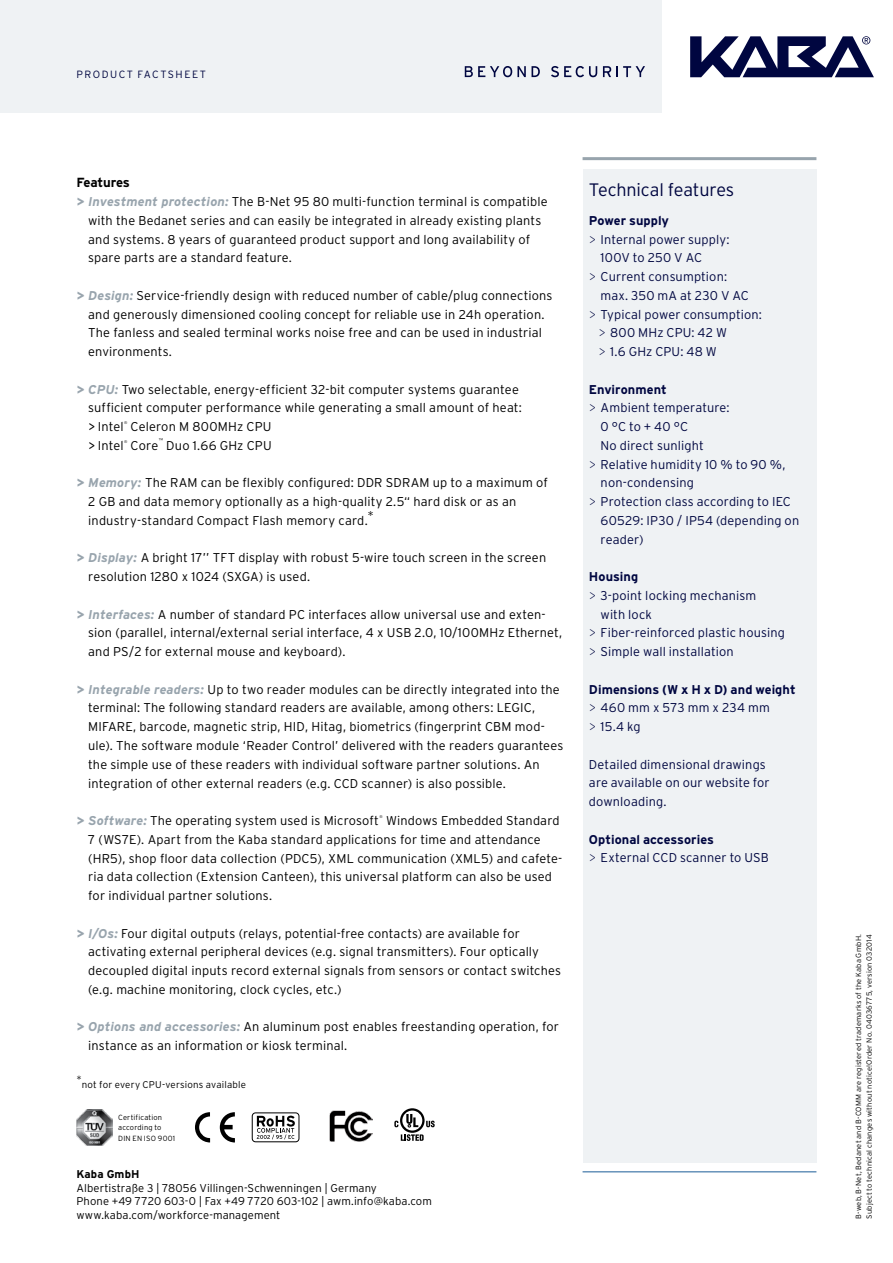
<style>
.page{position:relative;width:893px;height:1263px;background:#fff}
.page>*{position:absolute;margin:0;border:0;box-sizing:border-box;transform-origin:0 0}
.t1{font:300 18px "Interstate";color:#000640}
.t2{font:700 13.2px "Interstate";letter-spacing:-.02em;color:#000}
.t3{font:300 12.75px/18.8px "Interstate";letter-spacing:.01em;color:#000}
.t4{font:300 12.75px/18.8px "Interstate";letter-spacing:.01em;color:#000640}
.t5{font:700 12.75px/18.8px "Interstate";color:#000640}
.t6{font:300 12.75px "Interstate";letter-spacing:.01em;color:#000;scale:1.5 1}
.t7{font:300 11.25px/13.5px "Interstate";letter-spacing:.005em;color:#000}
.t8{font:700 11.25px "Interstate";letter-spacing:.01em;color:#000}
.t9{font:300 10.5px "Interstate";letter-spacing:.14em;color:#000640}
.t10{font:300 9.75px "Interstate";letter-spacing:.02em;color:#000}
.t11{font:300 7.5px/10.5px "Interstate";letter-spacing:.025em;color:#000}
.t12{font:300 5.55px "Interstate";color:#000}
.t13{font:300 3.9px "Interstate";color:#000}
.s1{font-weight:700;color:#98a4ad}
.s2{font-weight:700;font-style:italic;color:#98a4ad}
.s3{font-weight:200}
.s4{font-weight:300}
</style>
<div class="page">
<div style="left:0;top:0;width:661px;height:113px;background:#eff2f4"></div>
<svg style="left:690px;top:36px;width:184px;height:41px"></svg>
<svg style="left:465px;top:66px;width:61px;height:11px"></svg>
<svg style="left:532px;top:66px;width:8px;height:11px"></svg>
<svg style="left:551px;top:66px;width:46px;height:11px"></svg>
<svg style="left:603px;top:66px;width:8px;height:11px"></svg>
<svg style="left:617px;top:66px;width:28px;height:11px"></svg>
<div style="left:583px;top:169px;width:233px;height:993px;background:#eff2f4"></div>
<svg style="left:195px;top:1112px;width:15px;height:30px"></svg>
<svg style="left:220px;top:1112px;width:15px;height:30px"></svg>
<svg style="left:257px;top:1116px;width:38px;height:23px"></svg>
<div style="left:252px;top:1112px;width:47px;height:30px;border:1px solid #000;border-radius:3px"></div>
<img style="left:77px;top:1109px;width:35px;height:36px">
<hr style="left:583px;top:1171px;width:233px;height:1px;background:#6793ba">
<hr style="left:583px;top:157px;width:233px;height:3px;background:#98a4ad">
<img style="left:330px;top:1111px;width:42px;height:30px">
<svg style="left:401px;top:1134px;width:23px;height:7px"></svg>
<svg style="left:426px;top:1121px;width:9px;height:6px"></svg>
<svg style="left:400px;top:1108px;width:25px;height:25px"></svg>
<svg style="left:402px;top:1110px;width:20px;height:20px"></svg>
<svg style="left:406px;top:1114px;width:12px;height:13px"></svg>
<svg style="left:394px;top:1121px;width:4px;height:6px"></svg>
<p class="t9" style="left:77px;top:68px;width:131px">Product factsheet</p>
<p class="t2" style="left:77px;top:175px;width:55px">Features</p>
<p class="t3" style="left:88px;top:192px;width:461px;text-indent:-12px"><span class="s1">&gt;</span> <span class="s2">Investment protection:</span> The B-Net 95 80 multi-function terminal is compatible with the Bedanet series and can easily be integrated in already existing plants and systems. 8 years of guaranteed product support and long availability of spare parts are a standard feature.</p>
<p class="t3" style="left:88px;top:286px;width:466px;text-indent:-12px"><span class="s1">&gt;</span> <span class="s2">Design:</span> Service-friendly design with reduced number of cable/plug connections and generously dimensioned cooling concept for reliable use in 24h operation.<br>The fanless and sealed terminal works noise free and can be used in industrial environments.</p>
<p class="t3" style="left:88px;top:380px;width:435px;text-indent:-12px"><span class="s1">&gt;</span> <span class="s2">CPU:</span> Two selectable, energy-efficient 32-bit computer systems guarantee sufficient computer performance while generating a small amount of heat: &gt;Intel</p>
<p class="t13" style="left:124px;top:421px;width:5px">®</p>
<p class="t3" style="left:131px;top:417px;width:140px">Celeron M 800MHz CPU</p>
<p class="t12" style="left:159px;top:437px;width:6px">™</p>
<p class="t6" style="left:88px;top:438px;width:25px">&gt;Intel</p>
<p class="t13" style="left:124px;top:439px;width:5px">®</p>
<p class="t3" style="left:131px;top:436px;width:29px">Core</p>
<p class="t3" style="left:166px;top:436px;width:105px">Duo 1.66 GHz CPU</p>
<p class="t3" style="left:77px;top:473px;width:290px"><span class="s1">&gt;</span> <span class="s2">Memory:</span> The RAM can be flexibly configured: DDR</p>
<p class="t3" style="left:386px;top:473px;width:10px">SDRA</p>
<p class="t3" style="left:88px;top:473px;width:461px;text-indent:331px">M up to a maximum of<br>2 GB and data memory optionally as a high-quality 2.5“ hard disk or as an industry-standard Compact Flash memory card.*</p>
<p class="t3" style="left:77px;top:548px;width:145px"><span class="s1">&gt;</span> <span class="s2">Display:</span> A bright 17’’ TFT</p>
<p class="t3" style="left:88px;top:548px;width:459px;text-indent:150px">display with robust 5-wire touch screen in the screen resolution 1280 x 1024 (SXGA) is used.</p>
<p class="t3" style="left:88px;top:605px;width:475px;text-indent:-12px"><span class="s1">&gt;</span> <span class="s2">Interfaces:</span> A number of standard PC interfaces allow universal use and exten&shy;sion (parallel, internal/external serial interface, 4 x US B 2.0, 10/100MHz Ethernet, and PS/2 for external mouse and keyboard).</p>
<p class="t3" style="left:88px;top:680px;width:473px;text-indent:-12px"><span class="s1">&gt;</span> <span class="s2">Integrable readers:</span> U p to two reader modules can be directly integrated into the terminal: The following standard readers are available, among others: LEGIC,<br>MIFARE</p>
<p class="t3" style="left:88px;top:717px;width:477px;text-indent:45px">, barcode, magnetic strip, H ID, H itag, biometrics (fingerprint CBM mod&shy;ule). The software module ‘Reader Control’ delivered with the readers guarantees the simple use of these readers with individual software partner solutions. An integration of other external readers (e.g. CCD</p>
<p class="t3" style="left:362px;top:773px;width:146px">scanner) is also possible.</p>
<p class="t3" style="left:77px;top:811px;width:304px"><span class="s1">&gt;</span> <span class="s2">Software:</span> The operating system used is Microsoft</p>
<p class="t13" style="left:379px;top:814px;width:5px">®</p>
<p class="t3" style="left:88px;top:811px;width:475px;text-indent:298px">Windows Embedded Standard 7 (WS7E). Apart from the Kaba standard applications for time and attendance (HR5), shop floor data collection (PDC5), XML communication (XML5) and cafete&shy;ria data collection (Extension Canteen), this universal platform can also be used for individual partner solutions.</p>
<p class="t3" style="left:88px;top:923px;width:474px;text-indent:-12px"><span class="s1">&gt;</span> <span class="s2">I/Os:</span> Four digital outputs (relays, potential-free contacts) are available for activating external peripheral devices (e.g. signal transmitters). Four optically decoupled digital inputs record external signals from sensors or contact switches (e.g. machine monitoring, clock cycles, etc.)</p>
<p class="t3" style="left:88px;top:1017px;width:472px;text-indent:-12px"><span class="s1">&gt;</span> <span class="s2">Options and accessories:</span> An aluminum post enables freestanding operation, for instance as an information or kiosk terminal.</p>
<p class="t10" style="left:77px;top:1078px;width:171px"><sup>*</sup>not for every CPU-versions available</p>
<p class="t11" style="left:118px;top:1112px;width:59px">Certification according to<br>DIN EN ISO 9001</p>
<p class="t8" style="left:77px;top:1167px;width:64px">Kaba GmbH</p>
<p class="t7" style="left:77px;top:1181px;width:357px">Albertistraße 3 | 78056 Villingen-Schwenningen | Germany<br>Phone +49 7720 603-0 | Fax +49 7720 603-102 | awm.info@kaba.com www.kaba.com/workforce-management</p>
<h1 class="t1" style="left:589px;top:179px;width:147px">Technical features</h1>
<p class="t5" style="left:589px;top:211px;width:82px">Power supply</p>
<p class="t4" style="left:589px;top:230px;width:142px"><span class="s3">&gt;</span> Internal power supply:</p>
<p class="t4" style="left:601px;top:248px;width:94px">100V to 250 V AC</p>
<p class="t4" style="left:589px;top:267px;width:140px"><span class="s3">&gt;</span> Current consumption:</p>
<p class="t4" style="left:601px;top:286px;width:141px">max. 350 mA at 230 V AC</p>
<p class="t4" style="left:589px;top:305px;width:175px"><span class="s3">&gt;</span> Typical power consumption:</p>
<p class="t4" style="left:598px;top:323px;width:130px"><span class="s3">&gt;</span> 800 MHz CPU: 42 W</p>
<p class="t4" style="left:598px;top:342px;width:120px"><span class="s3">&gt;</span> 1.6 GHz CPU: 48 W</p>
<p class="t5" style="left:589px;top:380px;width:79px">Environment</p>
<p class="t4" style="left:589px;top:398px;width:142px"><span class="s3">&gt;</span> Ambient temperature:</p>
<p class="t4" style="left:601px;top:417px;width:87px">0 °C to + 40 °C</p>
<p class="t4" style="left:601px;top:436px;width:105px">No direct sunlight</p>
<p class="t4" style="left:589px;top:455px;width:198px"><span class="s3">&gt;</span> Relative humidity 10 % to 90 %,</p>
<p class="t4" style="left:601px;top:473px;width:95px">non-condensing</p>
<p class="t4" style="left:589px;top:492px;width:195px"><span class="s3">&gt;</span> Protection class according to IEC</p>
<p class="t4" style="left:601px;top:511px;width:200px">60529: IP30 / IP54 (depending on</p>
<p class="t4" style="left:601px;top:530px;width:44px">reader)</p>
<p class="t5" style="left:589px;top:567px;width:51px">Housing</p>
<p class="t4" style="left:589px;top:586px;width:169px"><span class="s3">&gt;</span> 3-point locking mechanism</p>
<p class="t4" style="left:601px;top:605px;width:53px">with lock</p>
<p class="t4" style="left:589px;top:623px;width:198px"><span class="s3">&gt;</span> Fiber-reinforced plastic housing</p>
<p class="t4" style="left:589px;top:642px;width:146px"><span class="s3">&gt;</span> Simple wall installation</p>
<p class="t5" style="left:589px;top:680px;width:208px">Dimensions (W x H x D) and weight <span class="s3">&gt;</span> <span class="s4">460 mm x 573 mm x 234 mm<br></span><span class="s3">&gt;</span> <span class="s4">15.4 kg</span></p>
<p class="t4" style="left:589px;top:755px;width:182px">Detailed dimensional drawings are available on our website for downloading.</p>
<p class="t5" style="left:589px;top:830px;width:127px">Optional accessories <span class="s3">&gt;</span> <span class="s4">External CCD</span></p>
<p class="t4" style="left:680px;top:848px;width:90px">scanner to USB</p>
<p class="t11" style="left:853px;top:1219px;width:286px;rotate:-90deg">B-web, B-Net, Bedanet and B-COMM are registered trademarks of the Kaba GmbH .<br>Subject to technical changes without notice!Order No. 04036775, version 032014</p>
</div>
